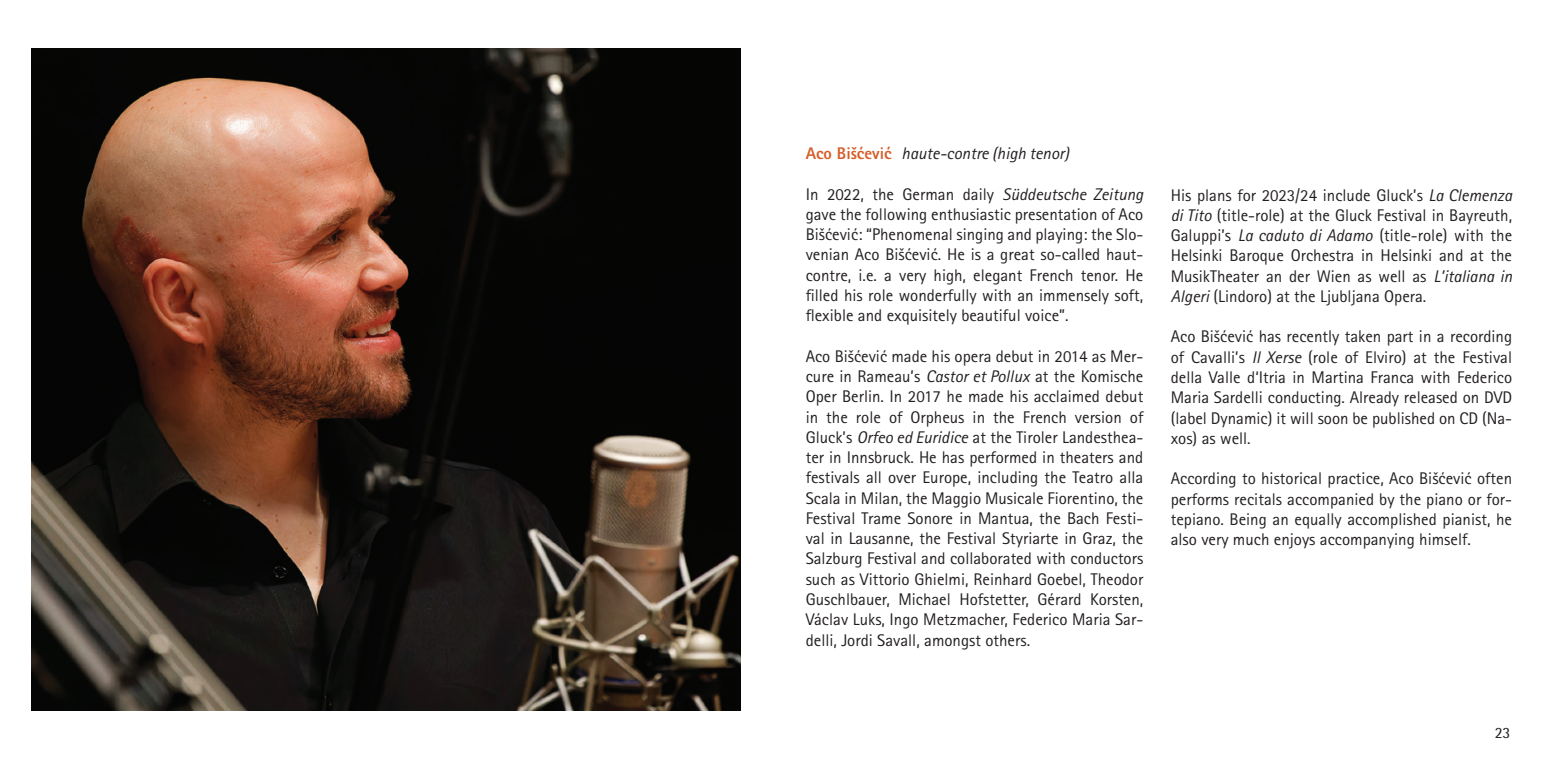
<style>
.page{position:relative;width:1544px;height:763px;background:#fff}
.page>*{position:absolute;margin:0;border:0;box-sizing:border-box;transform-origin:0 0}
.t1{font:16.88px/20.2px "Rotis Sans Serif Pro";color:#231f20;text-align:justify}
.t2{font:italic 16.88px "Rotis Sans Serif Pro";color:#231f20}
.t3{font:15.75px "Rotis Semi Sans Std";color:#231f20}
.s1{font-weight:800;font-style:normal;color:#d55d29}
.s2{font-style:italic}
</style>
<div class="page">
<img style="left:32px;top:48px;width:708px;height:662px">
<p class="t2" style="left:805px;top:143px;width:265px"><span class="s1">Aco Bišćević</span> haute-contre (high tenor)</p>
<p class="t1" style="left:805px;top:184px;width:339px">In 2022, the German daily <span class="s2">Süddeutsche Zeitung </span>gave the following enthusiastic presentation of Aco Bišćević: “Phenomenal singing and playing: the Slo&shy;venian Aco Bišćević. He is a great so-called haut&shy;contre, i.e. a very high, elegant French tenor. He filled his role wonderfully with an immensely soft, flexible and exquisitely beautiful voice”.</p>
<p class="t1" style="left:805px;top:346px;width:339px">Aco Bišćević made his opera debut in 2014 as Mer&shy;cure in Rameau’s <span class="s2">Castor et Pollux</span> at the Komische Oper Berlin. In 2017 he made his acclaimed debut in the role of Orpheus in the French version of Gluck’s <span class="s2">Orfeo ed Euridice</span> at the Tiroler Landesthea&shy;ter in Innsbruck. He has performed in theaters and festivals all over Europe, including the Teatro alla Scala in Milan, the Maggio Musicale Fiorentino, the Festival Trame Sonore in Mantua, the Bach Festi&shy;val in Lausanne, the Festival Styriarte in Graz, the Salzburg Festival and collaborated with conductors such as Vittorio Ghielmi, Reinhard Goebel, Theodor Guschlbauer, Michael Hofstetter, Gérard Korsten, Václav Luks, Ingo Metzmacher, Federico Maria Sar&shy;delli, Jordi Savall, amongst others.</p>
<p class="t1" style="left:1170px;top:185px;width:343px">His plans for 2023/24 include Gluck’s <span class="s2">La Clemenza di Tito</span> (title-role) at the Gluck Festival in Bayreuth, Galuppi’s <span class="s2">La caduto di Adamo</span> (title-role) with the Helsinki Baroque Orchestra in Helsinki and at the MusikTheater an der Wien as well as <span class="s2">L’italiana in Algeri</span> (Lindoro) at the Ljubljana Opera.</p>
<p class="t1" style="left:1170px;top:326px;width:343px">Aco Bišćević has recently taken part in a recording of Cavalli’s <span class="s2">Il Xerse</span> (role of Elviro) at the Festival della Valle d‘Itria in Martina Franca with Federico Maria Sardelli conducting. Already released on DVD (label Dynamic) it will soon be published on CD (Na&shy;xos) as well.</p>
<p class="t1" style="left:1170px;top:468px;width:343px">According to historical practice, Aco Bišćević often performs recitals accompanied by the piano or for&shy;tepiano. Being an equally accomplished pianist, he also very much enjoys accompanying himself.</p>
<p class="t3" style="left:1494px;top:722px;width:17px">23</p>
</div>
